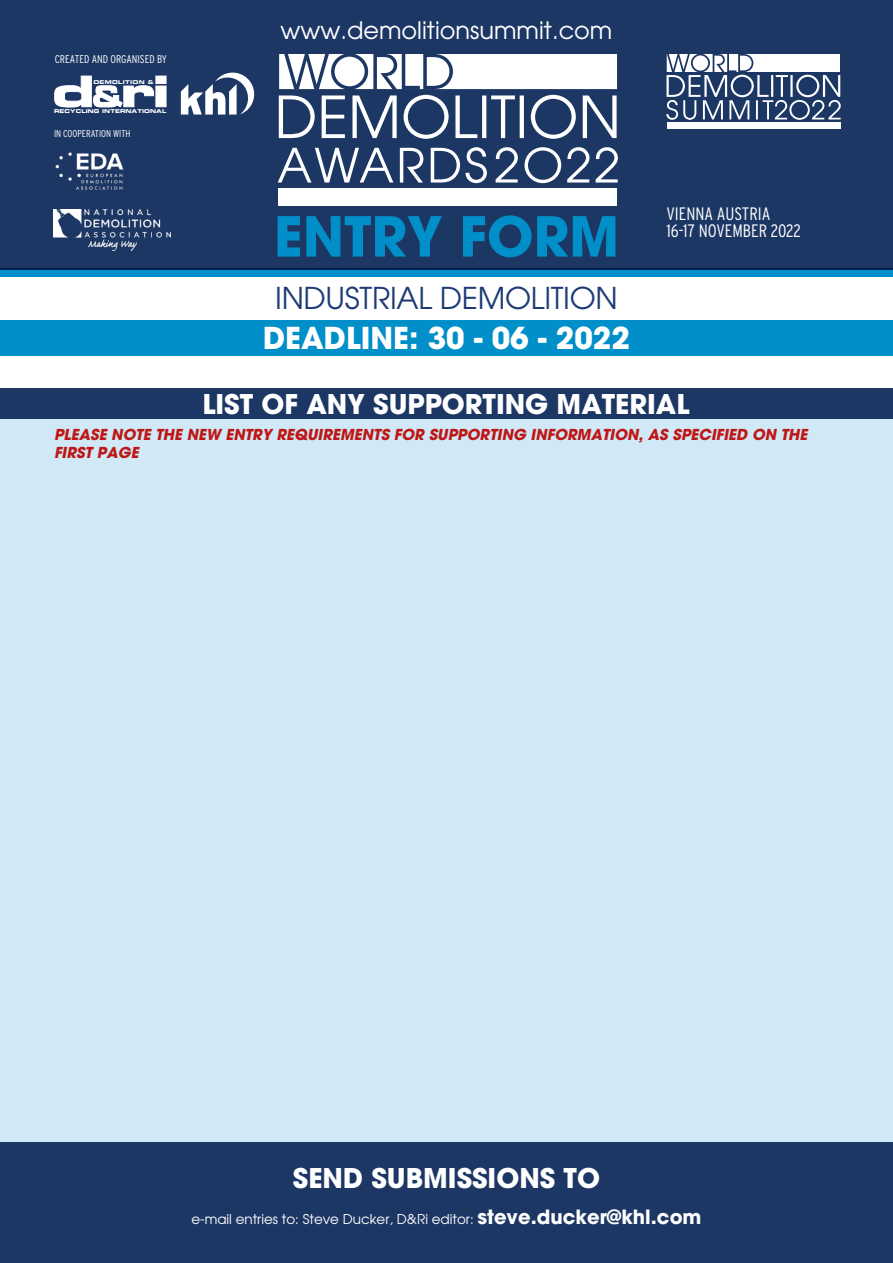
<style>
.page{position:relative;width:893px;height:1263px;background:#fff}
.page>*{position:absolute;margin:0;border:0;box-sizing:border-box;transform-origin:0 0}
.t1{font:700 54.6px "Avant Garde";color:#008fc8}
.t2{font:30px "Avant Garde";letter-spacing:-.01em;color:#1e3b75}
.t3{font:700 30px "Avant Garde";color:#fff}
.t4{font:700 27px "Avant Garde";color:#fff}
.t5{font:24px "Avant Garde";color:#fff}
.t6{font:300 condensed 18px/17.4px "Interstate";color:#fff}
.t7{font:italic 700 15px/18px "Avant Garde";color:#be1716}
.t8{font:13.5px "Avant Garde";color:#fff}
.t9{font:300 condensed 11.25px "Interstate";color:#fff}
.t10{font:300 condensed 9.9px "Interstate";color:#fff}
.t11{font:5.25px "Eurostile Bold Extended Two";letter-spacing:.01em;color:#fff}
.t12{font:5.25px "Eurostile Bold Extended Two";letter-spacing:.055em;color:#fff}
.s1{font-weight:700;font-size:19.5px}
</style>
<div class="page">
<div style="left:0;top:268px;width:893px;height:8px;background:#008fc8"></div>
<div style="left:0;top:320px;width:893px;height:36px;background:#008fc8"></div>
<div style="left:0;top:1142px;width:893px;height:121px;background:#1d3765"></div>
<div style="left:0;top:0;width:893px;height:270px;background:#1d3765"></div>
<svg style="left:54px;top:75px;width:113px;height:33px"></svg>
<svg style="left:181px;top:72px;width:74px;height:43px"></svg>
<img style="left:54px;top:209px;width:117px;height:42px">
<img style="left:55px;top:152px;width:69px;height:38px">
<svg style="left:279px;top:54px;width:338px;height:35px;background:#dfe3e9"></svg>
<div style="left:279px;top:188px;width:338px;height:17px;background:#fff"></div>
<svg style="left:279px;top:95px;width:338px;height:44px"></svg>
<svg style="left:278px;top:147px;width:340px;height:36px"></svg>
<div style="left:667px;top:123px;width:173px;height:6px;background:#fff"></div>
<svg style="left:666px;top:54px;width:175px;height:66px"></svg>
<div style="left:0;top:416px;width:893px;height:726px;background:#d1e8f6"></div>
<div style="left:0;top:389px;width:893px;height:30px;background:#1d3765"></div>
<p class="t9" style="left:55px;top:52px;width:114px">CREATED AND ORGANISED BY</p>
<p class="t12" style="left:93px;top:78px;width:62px">DEMOLITION &amp;</p>
<p class="t11" style="left:54px;top:107px;width:114px">RECYCLING INTERNATIONAL</p>
<p class="t10" style="left:54px;top:128px;width:78px">IN COOPERATION WITH</p>
<h3 class="t5" style="left:280px;top:16px;width:333px">www.demolitionsummit.com</h3>
<h1 class="t1" style="left:274px;top:201px;width:347px">ENTRY FORM</h1>
<h2 class="t2" style="left:275px;top:280px;width:344px">INDUSTRIAL DEMOLITION</h2>
<h2 class="t3" style="left:263px;top:319px;width:368px">DEADLINE: 30 - 06 - 2022</h2>
<p class="t6" style="left:666px;top:205px;width:136px">VIENNA AUSTRIA<br>16-17 NOVEMBER 2022</p>
<h3 class="t4" style="left:202px;top:387px;width:489px">LIST OF ANY SUPPORTING MATERIAL</h3>
<p class="t7" style="left:54px;top:425px;width:758px">PLEASE NOTE THE NEW ENTRY REQUIREMENTS FOR SUPPORTING INFORMATION, AS SPECIFIED ON THE<br>FIRST PAGE</p>
<h3 class="t4" style="left:293px;top:1161px;width:309px">SEND SUBMISSIONS TO</h3>
<p class="t8" style="left:191px;top:1211px;width:512px">e-mail entries to: Steve Ducker, D&amp;Ri editor: <span class="s1">steve.ducker@khl.com</span></p>
</div>
